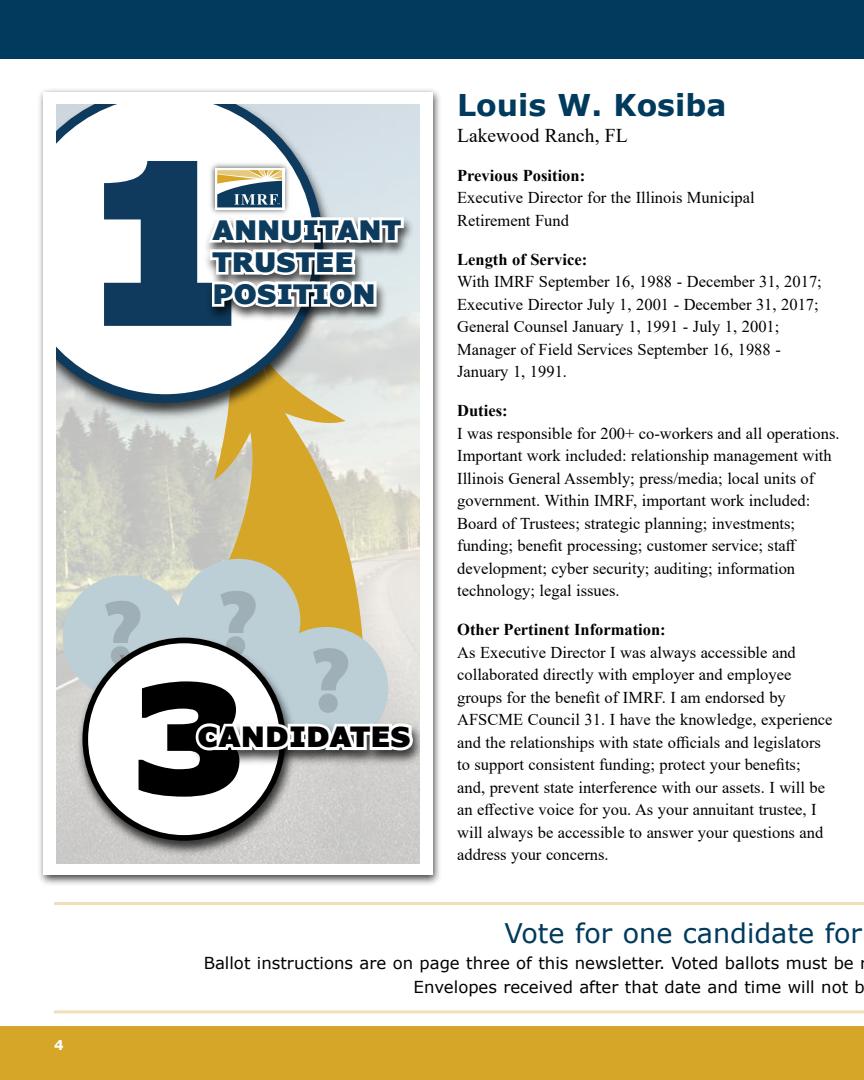
<style>
.page{position:relative;width:864px;height:1080px;background:#fff}
.page>*{position:absolute;margin:0;border:0;box-sizing:border-box;transform-origin:0 0}
.t1{font:900 226.35px "Verdana Pro";color:#0f3a5d}
.t2{font:900 152.1px "Verdana Pro";color:#000}
.t3{font:700 30px "Verdana";color:#003a5d}
.t4{font:900 27.9px "Verdana Pro";color:#000}
.t5{font:27px "Verdana";color:#003a5d}
.t6{font:900 26.7px/32.1px "Verdana Pro";color:#0c3b5d}
.t7{font:19.5px "Times New Roman";color:#000}
.t8{font:16.5px/22.5px "Times New Roman";color:#000}
.t9{font:16.5px/24px "Verdana";color:#000}
.t10{font:700 16.5px "Times New Roman";color:#000}
.t11{font:700 13.5px "Verdana";color:#fff}
</style>
<div class="page">
<div style="left:0;top:1026px;width:864px;height:54px;background:#d6a629"></div>
<div style="left:37px;top:87px;width:405px;height:799px;background:#000;opacity:.75"></div>
<div style="left:43px;top:92px;width:389px;height:783px;background:#fff"></div>
<hr style="left:54px;top:902px;width:810px;height:3px;background:#f2deb8">
<hr style="left:54px;top:1010px;width:810px;height:3px;background:#f2deb8">
<img style="left:57px;top:104px;width:363px;height:760px">
<svg style="left:176px;top:424px;width:22px;height:135px;background:#cccec6"></svg>
<svg style="left:63px;top:559px;width:135px;height:192px;background:#c8d1cf"></svg>
<img style="left:73px;top:632px;width:227px;height:228px">
<svg style="left:82px;top:638px;width:204px;height:203px;background:#090909"></svg>
<div style="left:88px;top:643px;width:192px;height:192px;background:#fff;border-radius:50%"></div>
<img style="left:197px;top:715px;width:223px;height:74px">
<svg style="left:191px;top:591px;width:227px;height:165px"></svg>
<svg style="left:105px;top:601px;width:35px;height:82px"></svg>
<img style="left:57px;top:104px;width:282px;height:320px">
<svg style="left:57px;top:104px;width:266px;height:299px;background:#8394a1"></svg>
<svg style="left:57px;top:104px;width:257px;height:290px"></svg>
<img style="left:198px;top:209px;width:222px;height:447px">
<img style="left:207px;top:160px;width:86px;height:10px">
<div style="left:215px;top:168px;width:69px;height:42px;background:#fff"></div>
<svg style="left:204px;top:170px;width:203px;height:310px"></svg>
<div style="left:0;top:0;width:864px;height:58px;background:#003a5d"></div>
<p class="t11" style="left:54px;top:1035px;width:11px">4</p>
<h1 class="t1" style="left:82px;top:92px;width:168px">1</h1>
<h3 class="t6" style="left:213px;top:214px;width:190px">ANNUITANT<br>TRUSTEE<br>POSITION</h3>
<h2 class="t2" style="left:133px;top:637px;width:113px">3</h2>
<h3 class="t4" style="left:197px;top:718px;width:215px">CANDIDATES</h3>
<h3 class="t3" style="left:457px;top:84px;width:271px">Louis W. Kosiba</h3>
<p class="t7" style="left:457px;top:121px;width:172px">Lakewood Ranch, FL</p>
<p class="t10" style="left:457px;top:163px;width:129px">Previous Position:</p>
<p class="t8" style="left:457px;top:186px;width:299px">Executive Director for the Illinois Municipal<br>Retirement Fund</p>
<p class="t10" style="left:457px;top:247px;width:132px">Length of Service:</p>
<p class="t8" style="left:457px;top:270px;width:366px">With IMRF September 16, 1988 - December 31, 2017; Executive Director July 1, 2001 - December 31, 2017; General Counsel January 1, 1991 - July 1, 2001; Manager of Field Services September 16, 1988 - January 1, 1991.</p>
<p class="t10" style="left:457px;top:399px;width:52px">Duties:</p>
<p class="t8" style="left:457px;top:422px;width:384px">I was responsible for 200+ co-workers and all operations.<br>Important work included: relationship management with Illinois General Assembly; press/media; local units of government. Within IMRF, important work included:<br>Board of Trustees; strategic planning; investments; funding; benefit processing; customer service; staff development; cyber security; auditing; information technology; legal issues.</p>
<p class="t10" style="left:457px;top:618px;width:210px">Other Pertinent Information:</p>
<p class="t8" style="left:457px;top:641px;width:377px">As Executive Director I was always accessible and collaborated directly with employer and employee groups for the benefit of IMRF. I am endorsed by AFSCME Council 31. I have the knowledge, experience and the relationships with state officials and legislators to support consistent funding; protect your benefits; and, prevent state interference with our assets. I will be an effective voice for you. As your annuitant trustee, I will always be accessible to answer your questions and address your concerns.</p>
<h3 class="t5" style="left:504px;top:914px;width:359px">Vote for one candidate for</h3>
<p class="t9" style="left:414px;top:951px;width:453px;text-indent:-210px">Ballot instructions are on page three of this newsletter. Voted ballots must be<br>Envelopes received after that date and time will not b</p>
</div>
